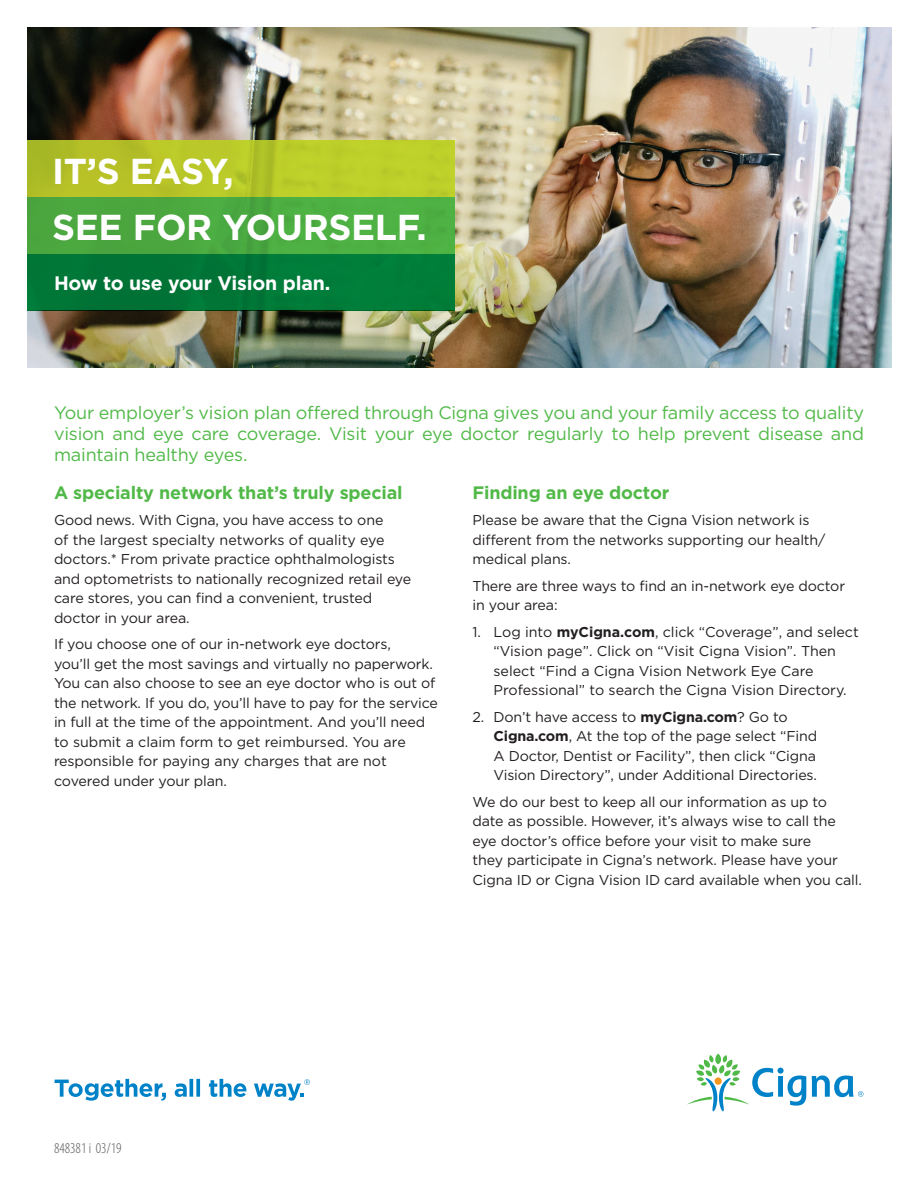
<style>
.page{position:relative;width:918px;height:1188px;background:#fff}
.page>*{position:absolute;margin:0;border:0;box-sizing:border-box;transform-origin:0 0}
.t1{font:700 36px/56.7px "Gotham";letter-spacing:-.01em;color:#fff}
.t2{font:700 19.5px "Gotham";letter-spacing:-.01em;color:#fff}
.t3{font:18px/21px "Gotham";letter-spacing:-.01em;color:#51b948;text-align:justify}
.t4{font:700 18px "Gotham";letter-spacing:-.01em;color:#51b948}
.t5{font:300 condensed 15px "Myriad Pro";color:#57585a}
.t6{font:14.25px/19.5px "Gotham";letter-spacing:-.01em;color:#231f20}
.s1{font-weight:700}
</style>
<div class="page">
<img style="left:27px;top:27px;width:864px;height:340px">
<div style="left:27px;top:197px;width:428px;height:57px;background:#4caa41"></div>
<div style="left:27px;top:254px;width:428px;height:56px;background:#007837"></div>
<div style="left:27px;top:140px;width:428px;height:57px;background:linear-gradient(to right,#b1bc26,#c0d32b)"></div>
<svg style="left:55px;top:1079px;width:111px;height:22px"></svg>
<svg style="left:175px;top:1079px;width:25px;height:18px"></svg>
<svg style="left:209px;top:1079px;width:37px;height:18px"></svg>
<svg style="left:254px;top:1079px;width:56px;height:22px"></svg>
<svg style="left:687px;top:1054px;width:177px;height:57px"></svg>
<h1 class="t1" style="left:52px;top:142px;width:376px">IT’S EASY,<br>SEE FOR YOURSELF.</h1>
<h2 class="t2" style="left:54px;top:272px;width:278px">How to use your Vision plan.</h2>
<p class="t3" style="left:54px;top:402px;width:812px">Your employer’s vision plan offered through Cigna gives you and your family access to quality vision and eye care coverage. Visit your eye doctor regularly to help prevent disease and maintain healthy eyes.</p>
<p class="t4" style="left:54px;top:482px;width:350px">A specialty network that’s truly special</p>
<p class="t6" style="left:54px;top:510px;width:359px">Good news. With Cigna, you have access to one<br>of the largest specialty networks of quality eye doctors.* From private practice ophthalmologists and optometrists to nationally recognized retail eye care stores, you can find a convenient, trusted doctor in your area.</p>
<p class="t6" style="left:54px;top:634px;width:386px">If you choose one of our in-network eye doctors,<br>you’ll get the most savings and virtually no paperwork.<br>You can also choose to see an eye doctor who is out of the network. If you do, you’ll have to pay for the service in full at the time of the appointment. And you’ll need to submit a claim form to get reimbursed. You are responsible for paying any charges that are not covered under your plan.</p>
<p class="t4" style="left:472px;top:482px;width:198px">Finding an eye doctor</p>
<p class="t6" style="left:472px;top:510px;width:354px">Please be aware that the Cigna Vision network is different from the networks supporting our health/ medical plans.</p>
<p class="t6" style="left:472px;top:576px;width:374px">There are three ways to find an in-network eye doctor in your area:</p>
<p class="t6" style="left:494px;top:622px;width:367px;text-indent:-21px">1. Log into <span class="s1">myCigna.com</span>, click “Coverage”, and select “Vision page”. Click on “Visit Cigna Vision”. Then select “Find a Cigna Vision Network Eye Care Professional” to search the Cigna Vision Directory.</p>
<p class="t6" style="left:494px;top:707px;width:325px;text-indent:-21px">2. Don’t have access to <span class="s1">myCigna.com</span>? Go to <span class="s1">Cigna.com</span>, At the top of the page select “Find A Doctor, Dentist or Facility”, then click “Cigna Vision Directory”, under Additional Directories.</p>
<p class="t6" style="left:472px;top:792px;width:391px">We do our best to keep all our information as up to date as possible. However, it’s always wise to call the eye doctor’s office before your visit to make sure<br>they participate in Cigna’s network. Please have your Cigna ID or Cigna Vision ID card available when you call.</p>
<p class="t5" style="left:54px;top:1140px;width:69px">848381 i 03/19</p>
</div>
